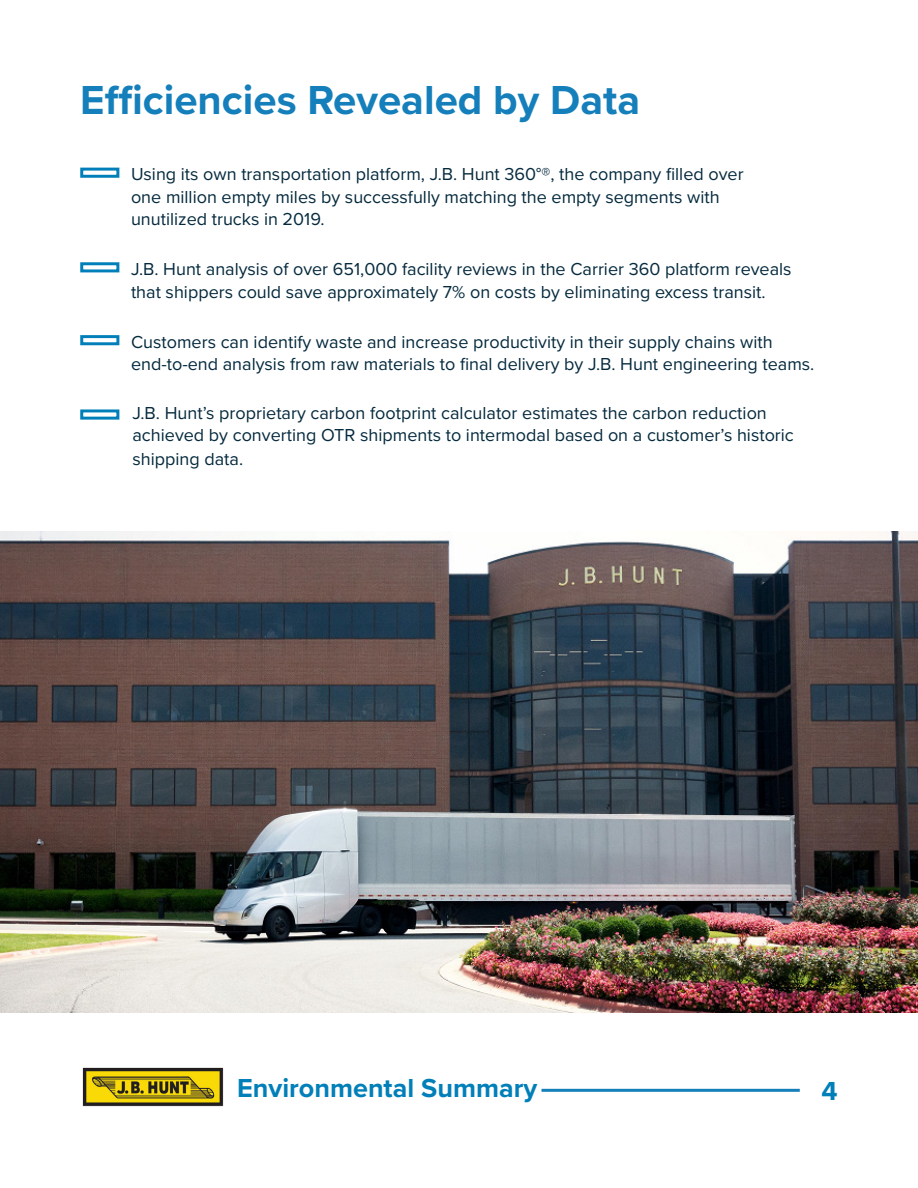
<style>
.page{position:relative;width:918px;height:1188px;background:#fff}
.page>*{position:absolute;margin:0;border:0;box-sizing:border-box;transform-origin:0 0}
.t1{font:700 42px "Proxima Nova";color:#147fba}
.t2{font:700 27px "Proxima Nova";color:#007fb9}
.t3{font:18px/22.5px "Proxima Nova";color:#052a3e}
</style>
<div class="page">
<hr style="left:542px;top:1089px;width:258px;height:3px;background:#147fba">
<img style="left:82px;top:1067px;width:142px;height:40px">
<div style="left:80px;top:168px;width:39px;height:10px;border:3px solid #007fb9"></div>
<div style="left:80px;top:262px;width:39px;height:10px;border:3px solid #007fb9"></div>
<div style="left:80px;top:335px;width:39px;height:10px;border:3px solid #007fb9"></div>
<div style="left:80px;top:409px;width:39px;height:11px;border:3px solid #007fb9"></div>
<img style="left:0;top:531px;width:918px;height:481px">
<p class="t1" style="left:80px;top:69px;width:561px">Efficiencies Revealed by Data</p>
<p class="t3" style="left:131px;top:162px;width:614px">Using its own transportation platform, J.B. Hunt 360°®, the company filled over</p>
<p class="t3" style="left:131px;top:185px;width:590px">one million empty miles by successfully matching the empty segments with</p>
<p class="t3" style="left:131px;top:207px;width:195px">unutilized trucks in 2019.</p>
<p class="t3" style="left:131px;top:257px;width:662px">J.B. Hunt analysis of over 651,000 facility reviews in the Carrier 360 platform reveals that shippers could save approximately 7% on costs by eliminating excess transit.</p>
<p class="t3" style="left:131px;top:330px;width:643px">Customers can identify waste and increase productivity in their supply chains with</p>
<p class="t3" style="left:131px;top:352px;width:685px">end-to-end analysis from raw materials to final delivery by J.B. Hunt engineering teams.</p>
<p class="t3" style="left:133px;top:401px;width:663px">J.B. Hunt’s proprietary carbon footprint calculator estimates the carbon reduction achieved by converting OTR shipments to intermodal based on a customer’s historic</p>
<p class="t3" style="left:133px;top:447px;width:112px">shipping data.</p>
<p class="t2" style="left:237px;top:1068px;width:302px">Environmental Summary</p>
<p class="t2" style="left:822px;top:1071px;width:18px">4</p>
</div>
